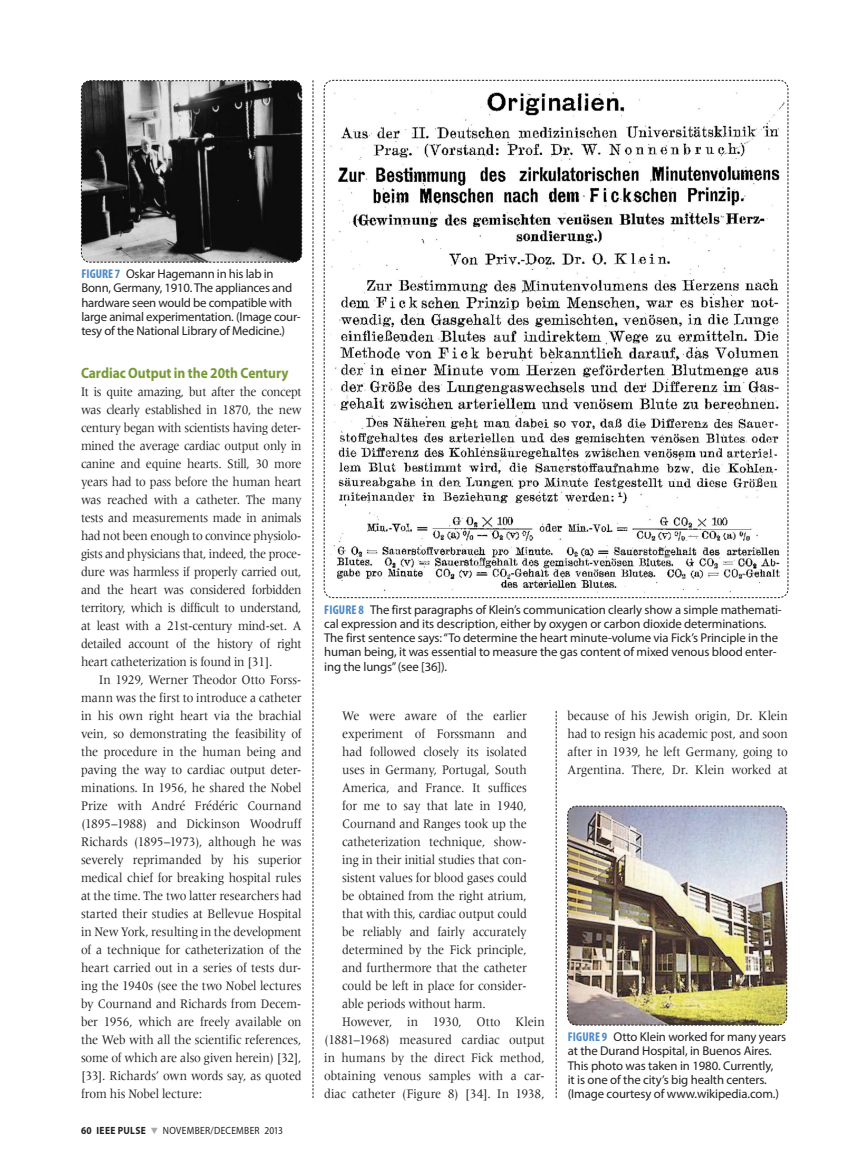
<style>
.page{position:relative;width:851px;height:1161px;background:#fff}
.page>*{position:absolute;margin:0;border:0;box-sizing:border-box;transform-origin:0 0}
.t1{font:700 15px "Myriad Pro";letter-spacing:-.005em;color:#789a36;scale:.9 1}
.t2{font:13.5px/18px "Meridien LT Std";letter-spacing:-.01em;color:#231f20;text-align:justify;scale:.9 1}
.t3{font:12.75px/14.2px "Myriad Pro";letter-spacing:-.01em;color:#231f20}
.t4{font:10.5px "Myriad Pro";letter-spacing:.03em;color:#231f20;scale:.9 1}
.s1{font-weight:700;font-stretch:condensed;color:#4c88c7}
.s2{font-weight:700}
.s3{color:#a8a9ad}
</style>
<div class="page">
<svg style="left:312px;top:80px;width:1px;height:1018px"></svg>
<svg style="left:555px;top:711px;width:1px;height:387px"></svg>
<svg style="left:323px;top:80px;width:465px;height:518px"></svg>
<svg style="left:81px;top:80px;width:221px;height:183px;background:#434343"></svg>
<img style="left:567px;top:805px;width:220px;height:221px">
<p class="t3" style="left:81px;top:267px;width:221px"><span class="s1">FIGURE 7</span> Oskar Hagemann in his lab in Bonn, Germany, 1910. The appliances and hardware seen would be compatible with large animal experimentation. (Image cour&shy;tesy of the National Library of Medicine.)</p>
<p class="t1" style="left:81px;top:363px;width:232px">Cardiac Output in the 20th Century</p>
<p class="t2" style="left:81px;top:383px;width:247px">It is quite amazing, but after the concept was clearly established in 1870, the new century began with scientists having deter&shy;mined the average cardiac output only in canine and equine hearts. Still, 30 more years had to pass before the human heart was reached with a catheter. The many tests and measurements made in animals had not been enough to convince physiolo&shy;gists and physicians that, indeed, the proce&shy;dure was harmless if properly carried out, and the heart was considered forbidden territory, which is difficult to understand, at least with a 21st-century mind-set. A detailed account of the history of right heart catheterization is found in [31].</p>
<p class="t2" style="left:81px;top:671px;width:247px;text-indent:18px">In 1929, Werner Theodor Otto Forss&shy;mann was the first to introduce a catheter in his own right heart via the brachial vein, so demonstrating the feasibility of the procedure in the human being and paving the way to cardiac output deter&shy;minations. In 1956, he shared the Nobel Prize with André Frédéric Cournand (1895–1988) and Dickinson Woodruff Richards (1895–1973), although he was severely reprimanded by his superior medical chief for breaking hospital rules at the time. The two latter researchers had started their studies at Bellevue Hospital in New York, resulting in the development of a technique for catheterization of the heart carried out in a series of tests dur&shy;ing the 1940s (see the two Nobel lectures by Cournand and Richards from Decem&shy;ber 1956, which are freely available on the Web with all the scientific references, some of which are also given herein) [32], [33]. Richards’ own words say, as quoted from his Nobel lecture:</p>
<p class="t4" style="left:81px;top:1124px;width:226px"><span class="s2">60 ieee pulse</span> <span class="s3">▼</span> november/december 2013</p>
<p class="t3" style="left:324px;top:602px;width:459px"><span class="s1">FIGURE 8</span> The first paragraphs of Klein’s communication clearly show a simple mathemati&shy;cal expression and its description, either by oxygen or carbon dioxide determinations.<br>The first sentence says: “To determine the heart minute-volume via Fick’s Principle in the human being, it was essential to measure the gas content of mixed venous blood enter&shy;ing the lungs” (see [36]).</p>
<p class="t2" style="left:342px;top:706px;width:207px">We were aware of the earlier</p>
<p class="t2" style="left:342px;top:724px;width:206px">experiment of Forssmann and</p>
<p class="t2" style="left:342px;top:742px;width:206px">had followed closely its isolated</p>
<p class="t2" style="left:342px;top:760px;width:206px">uses in Germany, Portugal, South</p>
<p class="t2" style="left:342px;top:778px;width:206px">America, and France. It suffices</p>
<p class="t2" style="left:342px;top:796px;width:206px">for me to say that late in 1940,</p>
<p class="t2" style="left:342px;top:814px;width:207px">Cournand and Ranges took up the</p>
<p class="t2" style="left:342px;top:832px;width:207px">catheterization technique, show-</p>
<p class="t2" style="left:342px;top:850px;width:206px">ing in their initial studies that con-</p>
<p class="t2" style="left:342px;top:868px;width:206px">sistent values for blood gases could</p>
<p class="t2" style="left:342px;top:886px;width:206px">be obtained from the right atrium,</p>
<p class="t2" style="left:342px;top:904px;width:206px">that with this, cardiac output could</p>
<p class="t2" style="left:342px;top:922px;width:207px">be reliably and fairly accurately</p>
<p class="t2" style="left:342px;top:940px;width:207px">determined by the Fick principle,</p>
<p class="t2" style="left:342px;top:958px;width:207px">and furthermore that the catheter</p>
<p class="t2" style="left:342px;top:976px;width:206px">could be left in place for consider-</p>
<p class="t2" style="left:342px;top:994px;width:161px">able periods without harm.</p>
<p class="t2" style="left:342px;top:1012px;width:226px">However, in 1930, Otto Klein</p>
<p class="t2" style="left:324px;top:1030px;width:246px">(1881–1968) measured cardiac output</p>
<p class="t2" style="left:324px;top:1048px;width:246px">in humans by the direct Fick method,</p>
<p class="t2" style="left:324px;top:1066px;width:246px">obtaining venous samples with a car-</p>
<p class="t2" style="left:324px;top:1084px;width:246px">diac catheter (Figure 8) [34]. In 1938,</p>
<p class="t2" style="left:567px;top:706px;width:247px">because of his Jewish origin, Dr. Klein had to resign his academic post, and soon after in 1939, he left Germany, going to Argentina. There, Dr. Klein worked at</p>
<p class="t3" style="left:567px;top:1029px;width:220px"><span class="s1">FIGURE 9</span> Otto Klein worked for many years at the Durand Hospital, in Buenos Aires.<br>This photo was taken in 1980. Currently,<br>it is one of the city’s big health centers. (Image courtesy of www.wikipedia.com.)</p>
</div>
